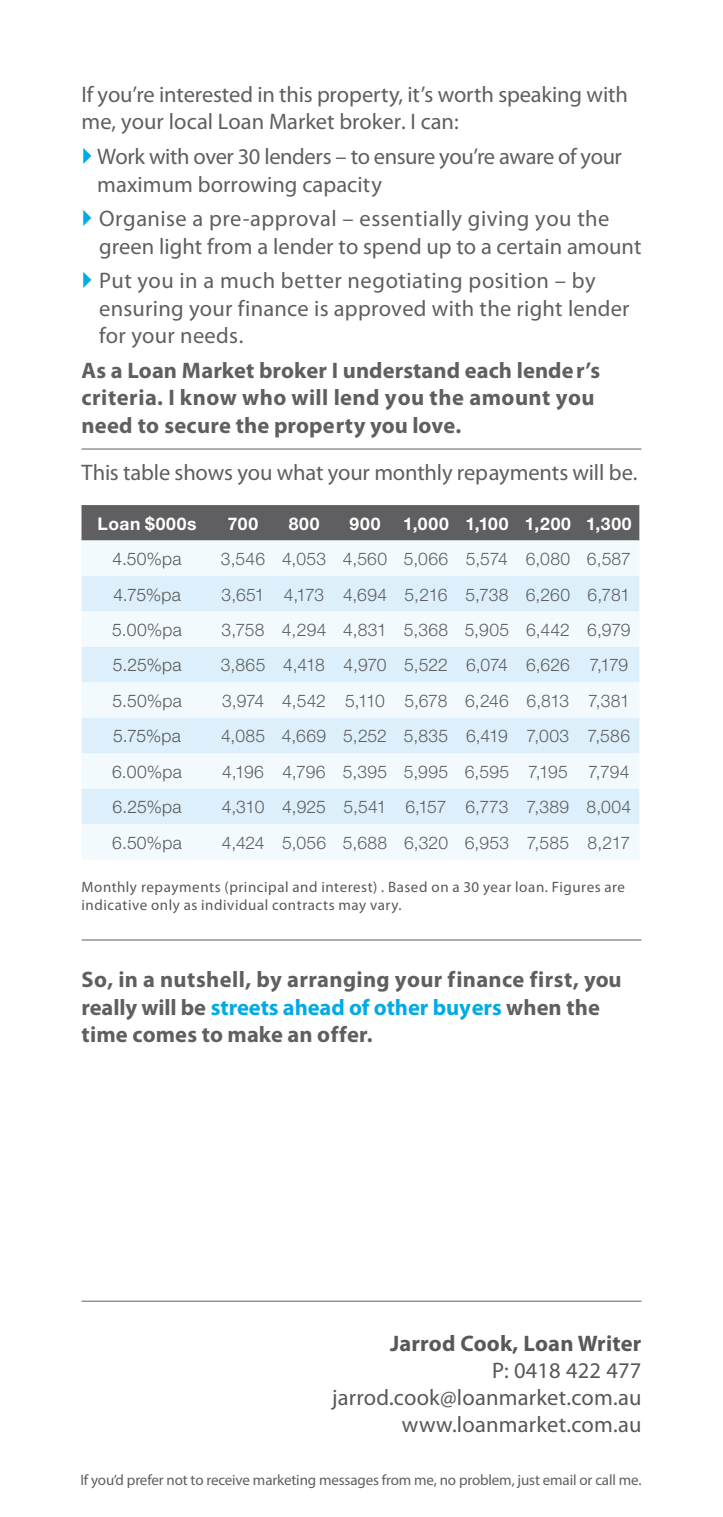
<style>
.page{position:relative;width:723px;height:1517px;background:#fff}
.page>*{position:absolute;margin:0;border:0;box-sizing:border-box;transform-origin:0 0}
.t1{font:22.5px/27.5px "Myriad Pro";letter-spacing:.005em;color:#5f5f62}
.t2{font:700 22.5px/27.5px "Myriad Pro";letter-spacing:.005em;color:#5f5f62}
.t3{font:22.5px/27.5px "Myriad Pro";letter-spacing:-.02em;color:#5f5f62}
.t4{font:22.5px/27px "Myriad Pro";letter-spacing:.01em;color:#57585a;text-align:right}
.t5{font:700 22.5px "Myriad Pro";letter-spacing:.01em;color:#57585a}
.t6{font:300 17.5px "Helvetica Neue";letter-spacing:.005em;color:#5f5f62}
.t7{font:300 17.5px "Helvetica Neue";letter-spacing:-.015em;color:#5f5f62}
.t8{font:300 17.5px "Helvetica Neue";letter-spacing:.015em;color:#57585a}
.t9{font:700 17.5px "Helvetica Neue";letter-spacing:.045em;color:#fff}
.t10{font:300 17.5px "Helvetica Neue";letter-spacing:-.02em;color:#5f5f62}
.t11{font:15px/17.5px "Myriad Pro";letter-spacing:.035em;color:#57585a}
.t12{font:15px "Myriad Pro";letter-spacing:-.01em;color:#5f5f62}
.s1{color:#00abe5}
</style>
<div class="page">
<div style="left:81px;top:505px;width:558px;height:35px;background:#5f5f62"></div>
<div style="left:81px;top:540px;width:558px;height:319px;background:#f3fafd"></div>
<svg style="left:81px;top:576px;width:558px;height:248px;fill:#dceffa"></svg>
<hr style="left:81px;top:448px;width:560px;height:1px;background:#5f5f62">
<hr style="left:81px;top:939px;width:560px;height:1px;background:#5f5f62">
<hr style="left:82px;top:1300px;width:559px;height:1px;background:#5f5f62">
<p class="t1" style="left:81px;top:80px;width:548px">If you’re interested in this property, it’s worth speaking with me, your local Loan Market broker. I can:</p>
<p class="t3" style="left:97px;top:142px;width:526px">Work with over 30 lenders – to ensure you’re aware of your maximum borrowing capacity</p>
<p class="t1" style="left:99px;top:204px;width:544px">Organise a pre-approval – essentially giving you the green light from a lender to spend up to a certain amount</p>
<p class="t1" style="left:99px;top:266px;width:532px">Put you in a much better negotiating position – by ensuring your finance is approved with the right lender for your needs.</p>
<p class="t2" style="left:81px;top:356px;width:520px">As a Loan Market broker I understand each lender’s criteria. I know who will lend you the amount you need to secure the property you love.</p>
<p class="t1" style="left:81px;top:458px;width:557px">This table shows you what your monthly repayments will be.</p>
<p class="t9" style="left:98px;top:512px;width:101px">Loan $000s</p>
<p class="t9" style="left:228px;top:512px;width:32px">700</p>
<p class="t9" style="left:289px;top:512px;width:32px">800</p>
<p class="t9" style="left:350px;top:512px;width:32px">900</p>
<p class="t9" style="left:403px;top:512px;width:230px">1,000 1,100 1,200 1,300</p>
<p class="t8" style="left:112px;top:548px;width:71px">4.50%pa</p>
<p class="t6" style="left:221px;top:548px;width:411px">3,546 4,053 4,560 5,066 5,574 6,080 6,587</p>
<p class="t8" style="left:113px;top:583px;width:69px">4.75%pa</p>
<p class="t7" style="left:222px;top:583px;width:410px">3,651 4,173 4,694 5,216 5,738 6,260 6,781</p>
<p class="t8" style="left:112px;top:619px;width:71px">5.00%pa</p>
<p class="t6" style="left:222px;top:619px;width:410px">3,758 4,294 4,831 5,368 5,905 6,442 6,979</p>
<p class="t8" style="left:113px;top:654px;width:70px">5.25%pa</p>
<p class="t7" style="left:221px;top:654px;width:409px">3,865 4,418 4,970 5,522 6,074 6,626 7,179</p>
<p class="t8" style="left:112px;top:690px;width:71px">5.50%pa</p>
<p class="t10" style="left:222px;top:690px;width:409px">3,974 4,542 5,110 5,678 6,246 6,813 7,381</p>
<p class="t8" style="left:113px;top:725px;width:69px">5.75%pa</p>
<p class="t6" style="left:221px;top:725px;width:410px">4,085 4,669 5,252 5,835 6,419 7,003 7,586</p>
<p class="t8" style="left:112px;top:761px;width:71px">6.00%pa</p>
<p class="t6" style="left:222px;top:761px;width:409px">4,196 4,796 5,395 5,995 6,595 7,195 7,794</p>
<p class="t8" style="left:113px;top:796px;width:70px">6.25%pa</p>
<p class="t6" style="left:222px;top:796px;width:411px">4,310 4,925 5,541 6,157 6,773 7,389 8,004</p>
<p class="t8" style="left:112px;top:832px;width:71px">6.50%pa</p>
<p class="t6" style="left:222px;top:832px;width:410px">4,424 5,056 5,688 6,320 6,953 7,585 8,217</p>
<p class="t11" style="left:81px;top:878px;width:545px">Monthly repayments (principal and interest) . Based on a 30 year loan. Figures are indicative only as individual contracts may vary.</p>
<p class="t2" style="left:81px;top:965px;width:542px">So, in a nutshell, by arranging your finance first, you really will be <span class="s1">streets ahead of other buyers</span> when the time comes to make an offer.</p>
<p class="t5" style="left:390px;top:1330px;width:253px">Jarrod Cook, Loan Writer</p>
<p class="t4" style="left:332px;top:1357px;width:311px">P: 0418 422 477 jarrod.cook@loanmarket.com.au www.loanmarket.com.au</p>
<p class="t12" style="left:80px;top:1471px;width:563px">If you’d prefer not to receive marketing messages from me, no problem, just email or call me.</p>
</div>
